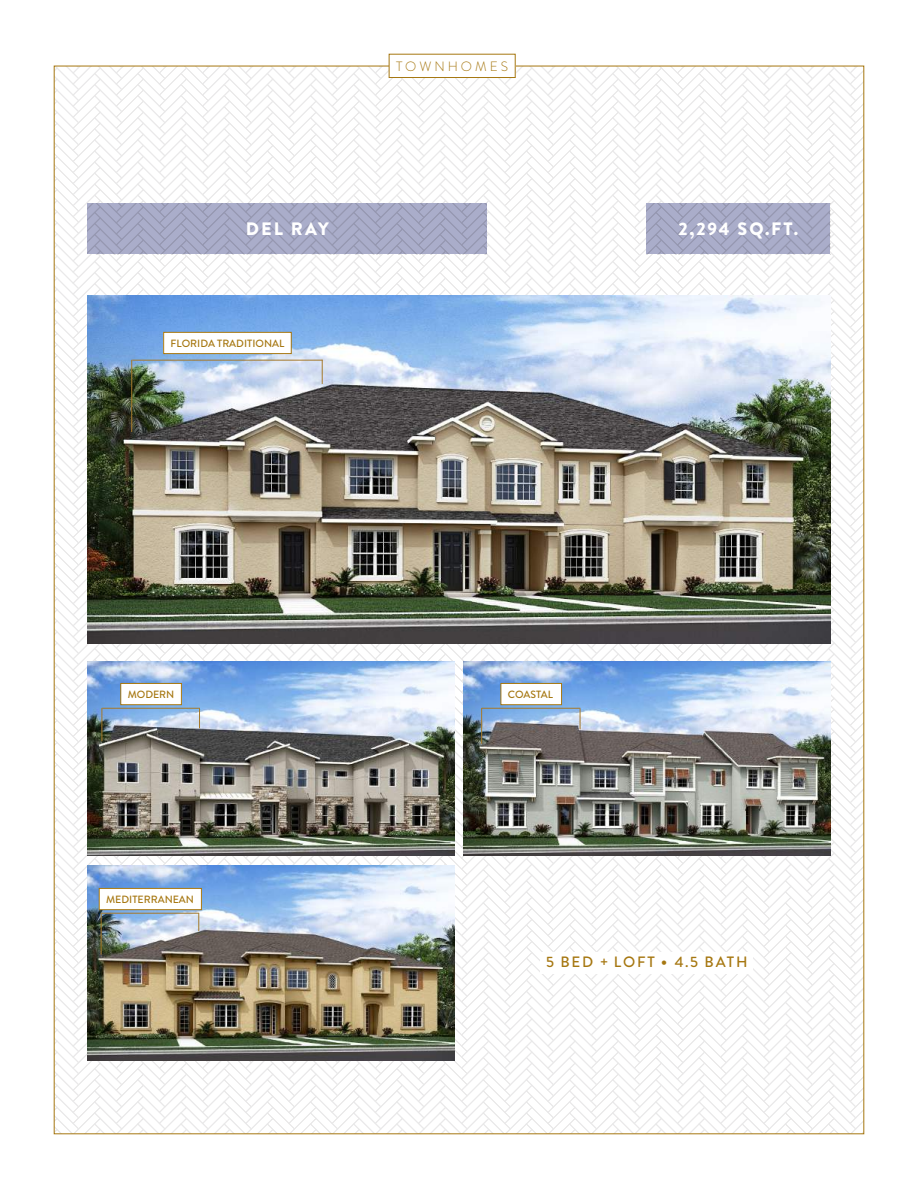
<style>
.page{position:relative;width:918px;height:1188px;background:#fff}
.page>*{position:absolute;margin:0;border:0;box-sizing:border-box;transform-origin:0 0}
.t1{font:900 18px "Brandon Grotesque";letter-spacing:.12em;color:#fff}
.t2{font:500 15px "Brandon Grotesque";letter-spacing:.12em;color:#a67711}
.t3{font:300 13.5px "Brandon Grotesque";letter-spacing:.22em;color:#a67711}
.t4{font:500 10.5px "Brandon Grotesque";color:#a67711}
.s1{font-family:"Trade Gothic";font-weight:400;font-size:12px}
</style>
<div class="page">
<img style="left:54px;top:66px;width:810px;height:1068px">
<hr style="left:102px;top:913px;width:97px;height:1px;background:#a5792b">
<div style="left:541px;top:952px;width:212px;height:22px;background:#fff"></div>
<p class="t3" style="left:396px;top:57px;width:113px">TOWNHOMES</p>
<h1 class="t1" style="left:246px;top:216px;width:85px">DEL RAY</h1>
<h1 class="t1" style="left:679px;top:216px;width:121px">2,294 SQ.FT.</h1>
<p class="t4" style="left:171px;top:336px;width:115px">FLORIDA TRADITIONAL</p>
<p class="t4" style="left:128px;top:687px;width:48px">MODERN</p>
<p class="t4" style="left:508px;top:687px;width:47px">COASTAL</p>
<p class="t4" style="left:106px;top:892px;width:89px">MEDITERRANEAN</p>
<h2 class="t2" style="left:546px;top:951px;width:203px">5 BED + LOFT <span class="s1">•</span> 4.5 BATH</h2>
</div>
